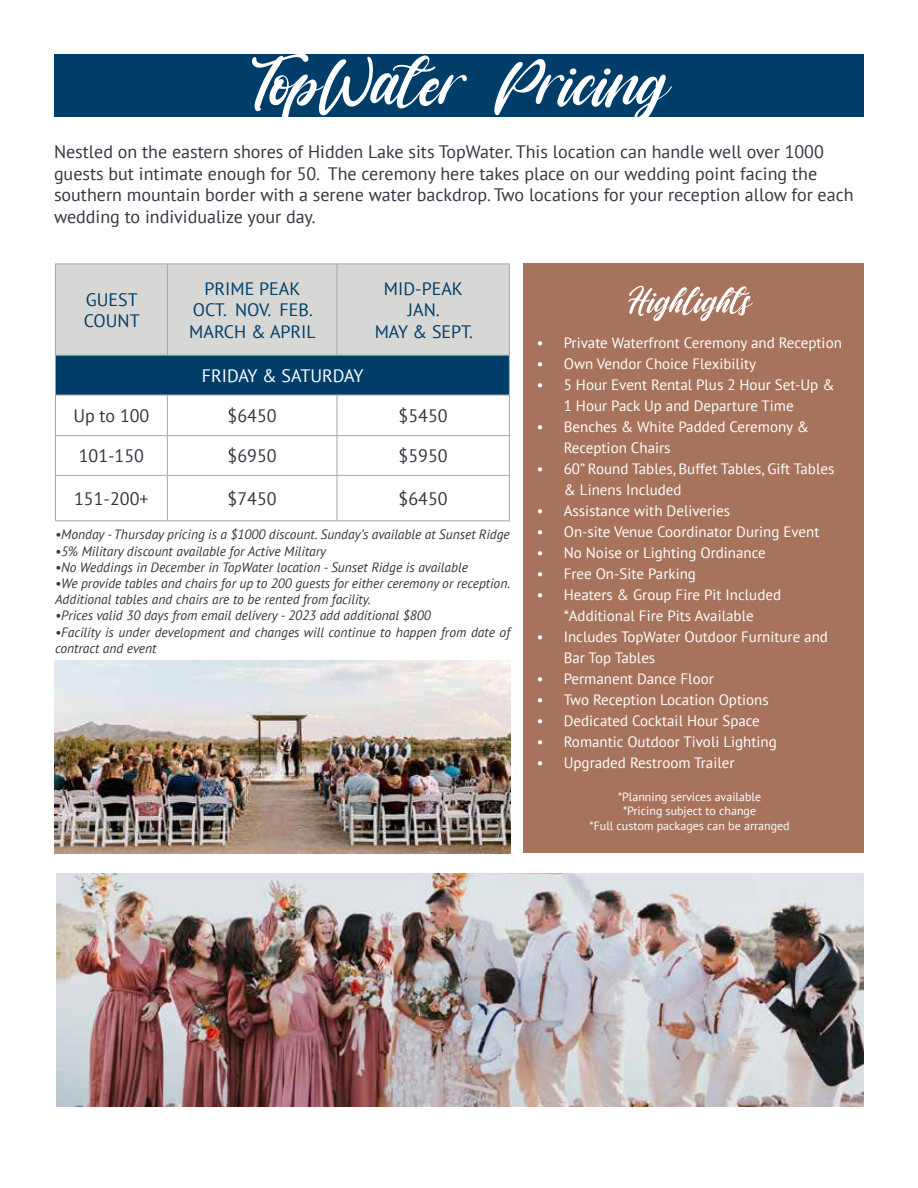
<style>
.page{position:relative;width:918px;height:1188px;background:#fff}
.page>*{position:absolute;margin:0;border:0;box-sizing:border-box;transform-origin:0 0}
.t1{font:97.5px "vagnotie";color:#fff}
.t2{font:51px "vagnotie";color:#fff}
.t3{font:18px/21.6px "PT Sans";color:#343741}
.t4{font:18px/21.6px "PT Sans";color:#003e6a;text-align:center}
.t5{font:18px "PT Sans";color:#fff}
.t6{font:15px/21px "PT Sans";color:#fff}
.t7{font:italic 13.5px/16.2px "PT Sans";color:#343741}
.t8{font:12px/14.4px "PT Sans";color:#fff;text-align:center}
</style>
<div class="page">
<div style="left:54px;top:54px;width:810px;height:63px;background:#003e6a"></div>
<div style="left:524px;top:263px;width:340px;height:589px;background:#a8735d"></div>
<img style="left:54px;top:660px;width:457px;height:193px">
<div style="left:56px;top:265px;width:453px;height:90px;background:#d7d8d6"></div>
<div style="left:55px;top:355px;width:454px;height:40px;background:#003e6a"></div>
<svg style="left:56px;top:396px;width:453px;height:124px"></svg>
<hr style="left:509px;top:356px;width:1px;height:39px;background:#a3a7a9">
<hr style="left:55px;top:264px;width:112px;height:1px;background:#a3a7a9">
<hr style="left:55px;top:264px;width:1px;height:91px;background:#a3a7a9">
<hr style="left:167px;top:264px;width:170px;height:1px;background:#a3a7a9">
<hr style="left:167px;top:264px;width:1px;height:91px;background:#a3a7a9">
<hr style="left:337px;top:264px;width:173px;height:1px;background:#a3a7a9">
<hr style="left:337px;top:264px;width:1px;height:91px;background:#a3a7a9">
<hr style="left:509px;top:264px;width:1px;height:91px;background:#a3a7a9">
<hr style="left:55px;top:395px;width:1px;height:40px;background:#a3a7a9">
<hr style="left:167px;top:395px;width:1px;height:40px;background:#a3a7a9">
<hr style="left:337px;top:395px;width:1px;height:40px;background:#a3a7a9">
<hr style="left:509px;top:395px;width:1px;height:40px;background:#a3a7a9">
<hr style="left:55px;top:435px;width:112px;height:1px;background:#a3a7a9">
<hr style="left:55px;top:436px;width:1px;height:39px;background:#a3a7a9">
<hr style="left:167px;top:435px;width:170px;height:1px;background:#a3a7a9">
<hr style="left:167px;top:436px;width:1px;height:39px;background:#a3a7a9">
<hr style="left:337px;top:435px;width:173px;height:1px;background:#a3a7a9">
<hr style="left:337px;top:436px;width:1px;height:39px;background:#a3a7a9">
<hr style="left:509px;top:436px;width:1px;height:39px;background:#a3a7a9">
<hr style="left:55px;top:475px;width:112px;height:1px;background:#a3a7a9">
<hr style="left:55px;top:476px;width:1px;height:44px;background:#a3a7a9">
<hr style="left:167px;top:475px;width:170px;height:1px;background:#a3a7a9">
<hr style="left:167px;top:476px;width:1px;height:44px;background:#a3a7a9">
<hr style="left:337px;top:475px;width:173px;height:1px;background:#a3a7a9">
<hr style="left:337px;top:476px;width:1px;height:44px;background:#a3a7a9">
<hr style="left:509px;top:476px;width:1px;height:44px;background:#a3a7a9">
<hr style="left:55px;top:520px;width:112px;height:1px;background:#a3a7a9">
<hr style="left:167px;top:520px;width:170px;height:1px;background:#a3a7a9">
<hr style="left:337px;top:520px;width:173px;height:1px;background:#a3a7a9">
<hr style="left:55px;top:355px;width:112px;height:1px;background:#a3a7a9">
<hr style="left:55px;top:356px;width:1px;height:39px;background:#a3a7a9">
<hr style="left:167px;top:355px;width:170px;height:1px;background:#a3a7a9">
<hr style="left:337px;top:355px;width:173px;height:1px;background:#a3a7a9">
<hr style="left:55px;top:395px;width:112px;height:1px;background:#a3a7a9">
<hr style="left:167px;top:395px;width:170px;height:1px;background:#a3a7a9">
<hr style="left:337px;top:395px;width:173px;height:1px;background:#a3a7a9">
<img style="left:56px;top:874px;width:808px;height:233px">
<h1 class="t1" style="left:252px;top:48px;width:418px">TopWater Pricing</h1>
<p class="t3" style="left:54px;top:141px;width:801px">Nestled on the eastern shores of Hidden Lake sits TopWater. This location can handle well over 1000 guests but intimate enough for 50. The ceremony here takes place on our wedding point facing the southern mountain border with a serene water backdrop. Two locations for your reception allow for each wedding to individualize your day.</p>
<p class="t4" style="left:84px;top:288px;width:57px;text-align:left">GUEST<br>COUNT</p>
<p class="t4" style="left:189px;top:277px;width:128px">PRIME PEAK<br>OCT. NOV. FEB.<br>MARCH &amp; APRIL</p>
<p class="t4" style="left:375px;top:277px;width:100px">MID-PEAK<br>JAN.<br>MAY &amp; SEPT.</p>
<p class="t5" style="left:202px;top:364px;width:163px">FRIDAY &amp; SATURDAY</p>
<p class="t3" style="left:73px;top:405px;width:78px">Up to 100</p>
<p class="t3" style="left:228px;top:405px;width:51px">$6450</p>
<p class="t3" style="left:399px;top:405px;width:51px">$5450</p>
<p class="t3" style="left:79px;top:445px;width:67px">101-150</p>
<p class="t3" style="left:228px;top:445px;width:51px">$6950</p>
<p class="t3" style="left:399px;top:445px;width:51px">$5950</p>
<p class="t3" style="left:74px;top:487px;width:76px">151-200+</p>
<p class="t3" style="left:228px;top:487px;width:51px">$7450</p>
<p class="t3" style="left:399px;top:487px;width:51px">$6450</p>
<p class="t7" style="left:55px;top:526px;width:456px">•Monday - Thursday pricing is a $1000 discount. Sunday’s available at Sunset Ridge</p>
<p class="t7" style="left:55px;top:542px;width:273px">•5% Military discount available for Active Military</p>
<p class="t7" style="left:55px;top:559px;width:414px">•No Weddings in December in TopWater location - Sunset Ridge is available</p>
<p class="t7" style="left:55px;top:575px;width:457px">•We provide tables and chairs for up to 200 guests for either ceremony or reception.<br>Additional tables and chairs are to be rented from facility.</p>
<p class="t7" style="left:55px;top:607px;width:377px">•Prices valid 30 days from email delivery - 2023 add additional $800</p>
<p class="t7" style="left:55px;top:623px;width:457px">•Facility is under development and changes will continue to happen from date of contract and event</p>
<h2 class="t2" style="left:628px;top:282px;width:124px">Highlights</h2>
<p class="t6" style="left:537px;top:332px;width:307px">• Private Waterfront Ceremony and Reception</p>
<p class="t6" style="left:537px;top:353px;width:221px">• Own Vendor Choice Flexibility</p>
<p class="t6" style="left:564px;top:374px;width:272px;text-indent:-27px">• 5 Hour Event Rental Plus 2 Hour Set-Up &amp;<br>1 Hour Pack Up and Departure Time</p>
<p class="t6" style="left:564px;top:416px;width:247px;text-indent:-27px">• Benches &amp; White Padded Ceremony &amp;<br>Reception Chairs</p>
<p class="t6" style="left:564px;top:458px;width:272px;text-indent:-27px">• 60” Round Tables, Buffet Tables, Gift Tables &amp; Linens Included</p>
<p class="t6" style="left:537px;top:500px;width:195px">• Assistance with Deliveries</p>
<p class="t6" style="left:537px;top:521px;width:284px">• On-site Venue Coordinator During Event</p>
<p class="t6" style="left:537px;top:542px;width:231px">• No Noise or Lighting Ordinance</p>
<p class="t6" style="left:537px;top:563px;width:161px">• Free On-Site Parking</p>
<p class="t6" style="left:537px;top:584px;width:246px;text-align:center">• Heaters &amp; Group Fire Pit Included *Additional Fire Pits Available</p>
<p class="t6" style="left:564px;top:626px;width:266px;text-indent:-27px">• Includes TopWater Outdoor Furniture and<br>Bar Top Tables</p>
<p class="t6" style="left:537px;top:668px;width:179px">• Permanent Dance Floor</p>
<p class="t6" style="left:537px;top:689px;width:233px">• Two Reception Location Options</p>
<p class="t6" style="left:537px;top:710px;width:225px">• Dedicated Cocktail Hour Space</p>
<p class="t6" style="left:537px;top:731px;width:242px">• Romantic Outdoor Tivoli Lighting</p>
<p class="t6" style="left:537px;top:752px;width:199px">• Upgraded Restroom Trailer</p>
<p class="t8" style="left:589px;top:789px;width:202px">*Planning services available<br>*Pricing subject to change<br>*Full custom packages can be arranged</p>
</div>
